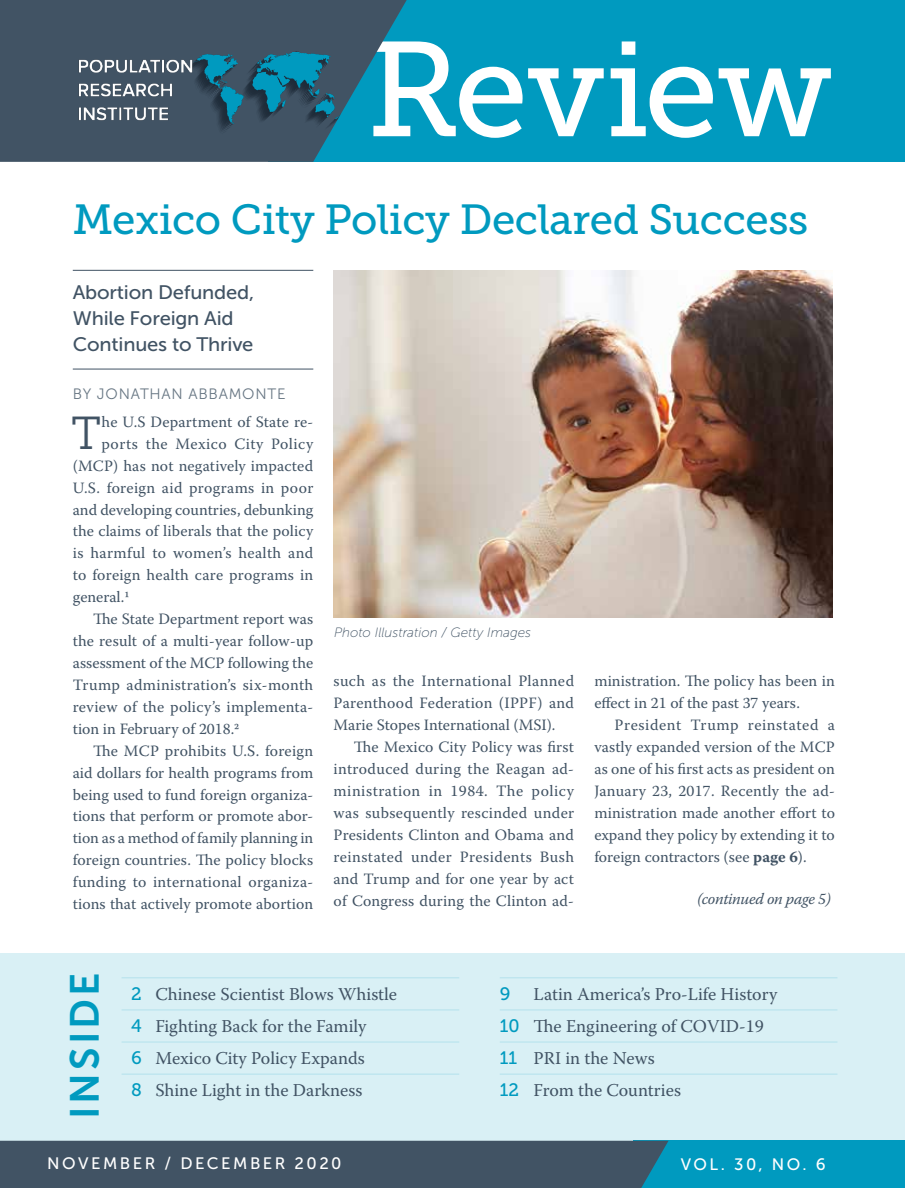
<style>
.page{position:relative;width:905px;height:1188px;background:#fff}
.page>*{position:absolute;margin:0;border:0;box-sizing:border-box;transform-origin:0 0}
.t1{font:134.25px "Museo Slab 500";letter-spacing:-.01em;color:#fff}
.t2{font:46.2px "Museo Slab 300";color:#415364}
.t3{font:42px "Museo Slab 500";letter-spacing:-.01em;color:#009abf}
.t4{font:40.5px "Museo Sans 700";letter-spacing:.075em;color:#009abf}
.t5{font:19.5px/26.1px "Museo Sans 500";letter-spacing:-.01em;color:#415364}
.t6{font:18px/32.1px "Warnock Pro";color:#415364}
.t7{font:18px "Museo Slab 500";color:#009abf}
.t8{font:16.5px "Museo Sans 500";letter-spacing:.15em;color:#fff}
.t9{font:15.75px/21.9px "Warnock Pro";letter-spacing:.005em;color:#415364;text-align:justify}
.t10{font:15.75px "Warnock Pro";letter-spacing:.03em;color:#415364}
.t11{font:italic 15.75px "Warnock Pro";letter-spacing:-.02em;color:#415364}
.t12{font:15px "Museo Sans 300";letter-spacing:.05em;color:#677683}
.t13{font:italic 13.5px "Museo Sans 100";color:#415364}
.s1{font-weight:700}
.s2{font-family:"Museo Slab 500";color:#009abf}
</style>
<div class="page">
<hr style="left:73px;top:270px;width:240px;height:1px;background:#415364">
<hr style="left:73px;top:369px;width:240px;height:1px;background:#415364">
<div style="left:0;top:953px;width:904px;height:207px;background:#d9f0f5"></div>
<hr style="left:122px;top:977px;width:337px;height:1px;background:#b3e1ec">
<hr style="left:122px;top:1010px;width:337px;height:1px;background:#b3e1ec">
<hr style="left:122px;top:1042px;width:337px;height:1px;background:#b3e1ec">
<hr style="left:122px;top:1074px;width:337px;height:1px;background:#b3e1ec">
<hr style="left:500px;top:977px;width:337px;height:1px;background:#b3e1ec">
<hr style="left:500px;top:1010px;width:337px;height:1px;background:#b3e1ec">
<hr style="left:500px;top:1042px;width:337px;height:1px;background:#b3e1ec">
<hr style="left:500px;top:1074px;width:337px;height:1px;background:#b3e1ec">
<img style="left:333px;top:270px;width:499px;height:348px">
<div style="left:633px;top:1141px;width:271px;height:47px;background:#009abf"></div>
<div style="left:268px;top:0;width:636px;height:162px;background:#009abf"></div>
<svg style="left:0;top:0;width:406px;height:162px;fill:#415364"></svg>
<div style="left:71px;top:58px;width:122px;height:69px;background:#415364"></div>
<img style="left:73px;top:56px;width:110px;height:65px">
<svg style="left:183px;top:52px;width:161px;height:82px"></svg>
<div style="left:0;top:1141px;width:668px;height:47px;background:#415364"></div>
<h1 class="t1" style="left:366px;top:15px;width:467px">Review</h1>
<h3 class="t3" style="left:73px;top:196px;width:737px">Mexico City Policy Declared Success</h3>
<p class="t5" style="left:73px;top:280px;width:183px">Abortion Defunded,<br>While Foreign Aid<br>Continues to Thrive</p>
<p class="t12" style="left:73px;top:385px;width:214px">BY JONATHAN ABBAMONTE</p>
<h2 class="t2" style="left:71px;top:408px;width:32px">T</h2>
<p class="t9" style="left:101px;top:411px;width:213px">he U.S Department of State re-</p>
<p class="t10" style="left:101px;top:434px;width:213px">ports the Mexico City Policy</p>
<p class="t9" style="left:73px;top:454px;width:242px">(MCP) has not negatively impacted</p>
<p class="t9" style="left:73px;top:476px;width:242px">U.S. foreign aid programs in poor</p>
<p class="t9" style="left:73px;top:498px;width:242px">and developing countries, debunking</p>
<p class="t9" style="left:73px;top:520px;width:242px">the claims of liberals that the policy</p>
<p class="t9" style="left:73px;top:542px;width:242px">is harmful to women’s health and</p>
<p class="t9" style="left:73px;top:564px;width:242px">to foreign health care programs in</p>
<p class="t9" style="left:73px;top:586px;width:58px">general.1</p>
<p class="t9" style="left:93px;top:608px;width:222px">The State Department report was</p>
<p class="t9" style="left:73px;top:630px;width:242px">the result of a multi-year follow-up</p>
<p class="t9" style="left:73px;top:652px;width:242px">assessment of the MCP following the</p>
<p class="t9" style="left:73px;top:674px;width:242px">Trump administration’s six-month</p>
<p class="t9" style="left:73px;top:695px;width:242px">review of the policy’s implementa-</p>
<p class="t9" style="left:73px;top:717px;width:168px">tion in February of 2018.2</p>
<p class="t9" style="left:93px;top:739px;width:222px">The MCP prohibits U.S. foreign</p>
<p class="t9" style="left:73px;top:761px;width:242px">aid dollars for health programs from</p>
<p class="t9" style="left:73px;top:783px;width:242px">being used to fund foreign organiza-</p>
<p class="t9" style="left:73px;top:805px;width:242px">tions that perform or promote abor-</p>
<p class="t9" style="left:73px;top:827px;width:242px">tion as a method of family planning in</p>
<p class="t9" style="left:73px;top:849px;width:242px">foreign countries. The policy blocks</p>
<p class="t9" style="left:73px;top:871px;width:242px">funding to international organiza-</p>
<p class="t9" style="left:73px;top:893px;width:242px">tions that actively promote abortion</p>
<p class="t13" style="left:334px;top:625px;width:199px">Photo Illustration / Getty Images</p>
<p class="t9" style="left:333px;top:670px;width:242px">such as the International Planned Parenthood Federation (IPPF) and Marie Stopes International (MSI).</p>
<p class="t9" style="left:333px;top:736px;width:242px;text-indent:20px">The Mexico City Policy was first introduced during the Reagan ad&shy;ministration in 1984. The policy was subsequently rescinded under Presidents Clinton and Obama and reinstated under Presidents Bush and Trump and for one year by act of Congress during the Clinton ad-</p>
<p class="t9" style="left:594px;top:670px;width:242px">ministration. The policy has been in effect in 21 of the past 37 years.</p>
<p class="t9" style="left:594px;top:714px;width:242px;text-indent:20px">President Trump reinstated a vastly expanded version of the MCP as one of his first acts as president on January 23, 2017. Recently the ad&shy;ministration made another effort to expand they policy by extending it to foreign contractors (see <span class="s1">page 6</span>).</p>
<p class="t11" style="left:697px;top:889px;width:135px">(continued on page 5)</p>
<h3 class="t4" style="left:62px;top:1119px;width:148px;rotate:-90deg">INSIDE</h3>
<p class="t6" style="left:131px;top:978px;width:267px"><span class="s2">2</span> Chinese Scientist Blows Whistle<br><span class="s2">4</span> Fighting Back for the Family<br><span class="s2">6</span> Mexico City Policy Expands<br><span class="s2">8</span> Shine Light in the Darkness</p>
<p class="t7" style="left:500px;top:984px;width:12px">9</p>
<p class="t6" style="left:500px;top:978px;width:279px;text-indent:34px">Latin America’s Pro-Life History<br><span class="s2">10</span> The Engineering of COVID-19<br><span class="s2">11</span> PRI in the News<br><span class="s2">12</span> From the Countries</p>
<p class="t8" style="left:47px;top:1154px;width:15px">NOVEMBER</p>
<p class="t8" style="left:164px;top:1154px;width:71px">/ DE CEMBER</p>
<p class="t8" style="left:295px;top:1154px;width:48px">2020</p>
<p class="t8" style="left:680px;top:1156px;width:146px">VO L. 30, NO. 6</p>
</div>
